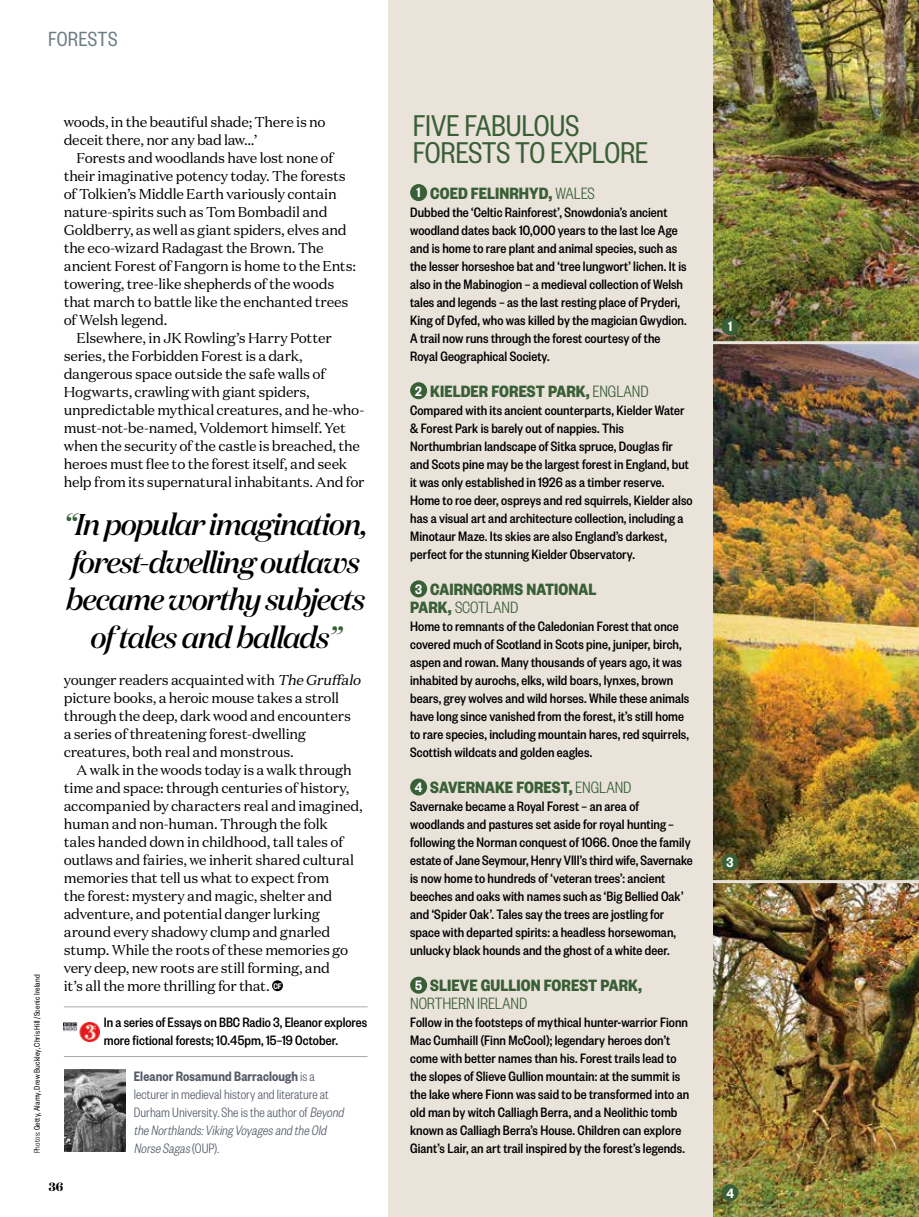
<style>
.page{position:relative;width:919px;height:1217px;background:#fff}
.page>*{position:absolute;margin:0;border:0;box-sizing:border-box;transform-origin:0 0}
.t1{font:33px/27px "Founders Grotesk Cond";letter-spacing:-.005em;color:#395f36}
.t2{font:italic 500 30px/37.5px "Domaine Display";letter-spacing:-.04em;color:#000;text-align:center}
.t3{font:22.5px "Founders Grotesk Cond";letter-spacing:.015em;color:#6b7c84}
.t4{font:700 18px/18px "Founders Grotesk Cond";color:#395f36}
.t5{font:500 15px/18px "Founders Grotesk Cond";letter-spacing:.005em;color:#000}
.t6{font:300 15px/18px "Founders Grotesk Cond";color:#535b67}
.t7{font:600 15px "Founders Grotesk Cond";color:#fff}
.t8{font:14.25px/18px "Domaine Text";letter-spacing:-.02em;color:#000}
.t9{font:700 12px "Domaine Display";color:#000}
.t10{font:9px "Founders Grotesk Cond";letter-spacing:.015em;color:#000}
.s1{font-weight:300}
.s2{color:#395f36}
.s3{font-style:italic}
.s4{font-weight:600}
.s5{font-weight:600;font-size:15px;color:#fff}
</style>
<div class="page">
<div style="left:389px;top:0;width:529px;height:1216px;background:#e9e3da"></div>
<div style="left:272px;top:980px;width:11px;height:10px;background:#000;border-radius:50%"></div>
<img style="left:64px;top:1069px;width:61px;height:82px">
<div style="left:410px;top:184px;width:17px;height:17px;background:#395f36;border-radius:50%"></div>
<div style="left:410px;top:382px;width:17px;height:17px;background:#395f36;border-radius:50%"></div>
<div style="left:410px;top:580px;width:17px;height:17px;background:#395f36;border-radius:50%"></div>
<div style="left:410px;top:778px;width:17px;height:17px;background:#395f36;border-radius:50%"></div>
<div style="left:410px;top:976px;width:17px;height:17px;background:#395f36;border-radius:50%"></div>
<img style="left:713px;top:0;width:205px;height:341px">
<img style="left:713px;top:883px;width:205px;height:333px">
<div style="left:721px;top:318px;width:17px;height:17px;background:#395f36;border-radius:50%"></div>
<hr style="left:64px;top:1055px;width:303px;height:1px;background:#a3acb2">
<hr style="left:64px;top:1006px;width:303px;height:1px;background:#a3acb2">
<img style="left:713px;top:344px;width:205px;height:535px">
<img style="left:64px;top:1022px;width:36px;height:19px">
<div style="left:721px;top:853px;width:17px;height:17px;background:#395f36;border-radius:50%"></div>
<div style="left:721px;top:1183px;width:17px;height:17px;background:#395f36;border-radius:50%"></div>
<h3 class="t3" style="left:48px;top:26px;width:71px">FORESTS</h3>
<p class="t8" style="left:64px;top:112px;width:263px">woods, in the beautiful shade; There is no deceit there, nor any bad law…’</p>
<p class="t8" style="left:77px;top:148px;width:258px">Forests and woodlands have lost none of</p>
<p class="t8" style="left:64px;top:166px;width:283px">their imaginative potency today. The forests</p>
<p class="t8" style="left:64px;top:184px;width:274px">of Tolkien’s Middle Earth variously contain</p>
<p class="t8" style="left:64px;top:202px;width:265px">nature-spirits such as Tom Bombadil and</p>
<p class="t8" style="left:64px;top:220px;width:284px">Goldberry, as well as giant spiders, elves and</p>
<p class="t8" style="left:64px;top:238px;width:261px">the eco-wizard Radagast the Brown. The</p>
<p class="t8" style="left:64px;top:256px;width:294px">ancient Forest of Fangorn is home to the Ents:</p>
<p class="t8" style="left:64px;top:274px;width:272px">towering, tree-like shepherds of the woods</p>
<p class="t8" style="left:64px;top:292px;width:286px">that march to battle like the enchanted trees</p>
<p class="t8" style="left:64px;top:310px;width:105px">of Welsh legend.</p>
<p class="t8" style="left:77px;top:328px;width:257px">Elsewhere, in JK Rowling’s Harry Potter</p>
<p class="t8" style="left:64px;top:346px;width:240px">series, the Forbidden Forest is a dark,</p>
<p class="t8" style="left:64px;top:364px;width:263px">dangerous space outside the safe walls of</p>
<p class="t8" style="left:64px;top:382px;width:247px">Hogwarts, crawling with giant spiders,</p>
<p class="t8" style="left:64px;top:400px;width:302px">unpredictable mythical creatures, and he-who-</p>
<p class="t8" style="left:64px;top:418px;width:284px">must-not-be-named, Voldemort himself. Yet</p>
<p class="t8" style="left:64px;top:436px;width:297px">when the security of the castle is breached, the</p>
<p class="t8" style="left:64px;top:454px;width:285px">heroes must flee to the forest itself, and seek</p>
<p class="t8" style="left:64px;top:472px;width:302px">help from its supernatural inhabitants. And for</p>
<p class="t10" style="left:32px;top:1152px;width:180px;rotate:-90deg"><span class="s1">Photos:</span> Getty, Alamy, Drew Buckley, Chris Hill /Scenic Ireland</p>
<h2 class="t2" style="left:64px;top:505px;width:305px"><span class="s2">“</span>In popular imagination, forest-dwelling outlaws became worthy subjects of tales and ballads<span class="s2">”</span></h2>
<p class="t8" style="left:64px;top:670px;width:301px">younger readers acquainted with <span class="s3">The Gruffalo </span>picture books, a heroic mouse takes a stroll through the deep, dark wood and encounters<br>a series of threatening forest-dwelling creatures, both real and monstrous.</p>
<p class="t8" style="left:64px;top:760px;width:300px;text-indent:13px">A walk in the woods today is a walk through time and space: through centuries of history, accompanied by characters real and imagined, human and non-human. Through the folk tales handed down in childhood, tall tales of outlaws and fairies, we inherit shared cultural memories that tell us what to expect from<br>the forest: mystery and magic, shelter and adventure, and potential danger lurking around every shadowy clump and gnarled stump. While the roots of these memories go very deep, new roots are still forming, and<br>it’s all the more thrilling for that. <sup>CF</sup></p>
<p class="t5" style="left:104px;top:1012px;width:265px">In a series of Essays on BBC Radio 3, Eleanor explores more fictional forests; 10.45pm, 15–19 October.</p>
<p class="t6" style="left:134px;top:1066px;width:214px"><span class="s4">Eleanor Rosamund Barraclough</span> is a lecturer in medieval history and literature at Durham University. She is the author of <span class="s3">Beyond the Northlands:Viking Voyagesand the Old Norse Sagas</span>(O U P) .</p>
<p class="t9" style="left:49px;top:1178px;width:16px">36</p>
<h1 class="t1" style="left:413px;top:111px;width:237px">FIVE FABULOUS<br>FORESTS TO EXPLORE</h1>
<p class="t4" style="left:416px;top:183px;width:180px"><span class="s5">1</span> COED FELINRHYD, <span class="s1">WALES</span></p>
<p class="t5" style="left:410px;top:202px;width:278px">Dubbed the ‘Celtic Rainforest’, Snowdonia’s ancient woodland dates back 10,000 years to the last Ice Age and is home to rare plant and animal species, such as the lesser horseshoe bat and ‘tree lungwort’ lichen. It is also in the Mabinogion – a medieval collection of Welsh tales and legends – as the last resting place of Pryderi, King of Dyfed, who was killed by the magician Gwydion.<br>A trail now runs through the forest courtesy of the Royal Geographical Society.</p>
<p class="t4" style="left:415px;top:381px;width:235px"><span class="s5">2</span> KIELDER FOREST PARK, <span class="s1">ENGLAND</span></p>
<p class="t5" style="left:410px;top:400px;width:284px">Compared with its ancient counterparts, Kielder Water &amp; Forest Park is barely out of nappies. This Northumbrian landscape of Sitka spruce, Douglas fir and Scots pine may be the largest forest in England, but it was only established in 1926 as a timber reserve.<br>Home to roe deer, ospreys and red squirrels, Kielder also has a visual art and architecture collection, including a Minotaur Maze. Its skies are also England’s darkest, perfect for the stunning Kielder Observatory.</p>
<p class="t4" style="left:410px;top:579px;width:188px"><span class="s5">3</span> CAIRNGORMS NATIONAL<br>PARK, <span class="s1">SCOTLAND</span></p>
<p class="t5" style="left:410px;top:616px;width:281px">Home to remnants of the Caledonian Forest that once covered much of Scotland in Scots pine, juniper, birch, aspen and rowan. Many thousands of years ago, it was inhabited by aurochs, elks, wild boars, lynxes, brown bears, grey wolves and wild horses. While these animals have long since vanished from the forest, it’s still home to rare species, including mountain hares, red squirrels, Scottish wildcats and golden eagles.</p>
<p class="t4" style="left:415px;top:777px;width:218px"><span class="s5">4</span> SAVERNAKE FOREST, <span class="s1">ENGLAND</span></p>
<p class="t5" style="left:410px;top:796px;width:284px">Savernake became a Royal Forest – an area of woodlands and pastures set aside for royal hunting – following the Norman conquest of 1066. Once the family estate of Jane Seymour, Henry VIII’s third wife, Savernake is now home to hundreds of ‘veteran trees’: ancient beeches and oaks with names such as ‘Big Bellied Oak’ and ‘Spider Oak’. Tales say the trees are jostling for space with departed spirits: a headless horsewoman, unlucky black hounds and the ghost of a white deer.</p>
<p class="t4" style="left:410px;top:975px;width:233px"><span class="s5">5</span> SLIEVE GULLION FOREST PARK,<br><span class="s1">NORTHERN IRELAND</span></p>
<p class="t5" style="left:410px;top:1012px;width:280px">Follow in the footsteps of mythical hunter-warrior Fionn Mac Cumhaill (Finn McCool); legendary heroes don’t come with better names than his. Forest trails lead to the slopes of Slieve Gullion mountain: at the summit is the lake where Fionn was said to be transformed into an old man by witch Calliagh Berra, and a Neolithic tomb known as Calliagh Berra’s House. Children can explore Giant’s Lair, an art trail inspired by the forest’s legends.</p>
<p class="t7" style="left:728px;top:317px;width:6px">1</p>
<p class="t7" style="left:726px;top:852px;width:8px">3</p>
<p class="t7" style="left:726px;top:1183px;width:9px">4</p>
</div>
